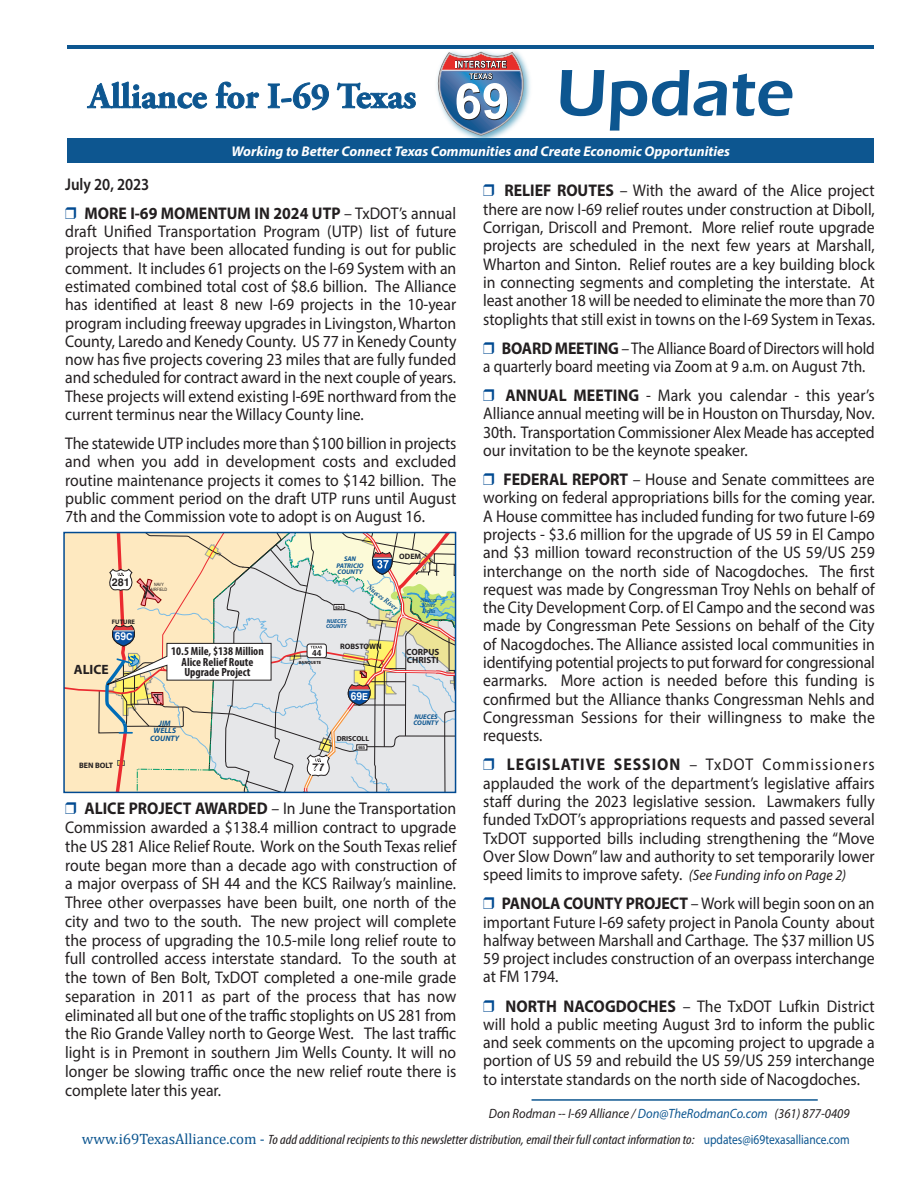
<style>
.page{position:relative;width:918px;height:1188px;background:#fff}
.page>*{position:absolute;margin:0;border:0;box-sizing:border-box;transform-origin:0 0}
.t1{font:600 68.1px "Eras ITC";color:#0d5690}
.minion_subs{font:16.95px/18.3px "Myriad Pro";color:#231f20;text-align:justify;scale:.93 1}
.minion_subs-2{font:600 16.95px "Myriad Pro";color:#231f20;scale:.89 1}
.t2{font:italic 700 14.1px "Myriad Pro";color:#fff}
.minion_subs-3{font:italic condensed 13.5px "Myriad Pro";color:#231f20;scale:1.1 1}
.minion_subs-4{font:italic 13.5px "Myriad Pro";color:#231f20;scale:.93 1}
.t3{font:700 13.5px "Myriad Pro";color:#231f20}
.t4{font:700 condensed 11.85px/10.6px "Myriad Pro";color:#231f20;text-align:center}
.t5{font:700 10.95px "Helvetica";color:#fff;scale:.93 1}
.t6{font:700 10.8px "Helvetica";color:#231f20}
.t7{font:700 10.65px "Helvetica";color:#231f20}
.t8{font:700 9px/8.4px "Myriad Pro";color:#231f20}
.t9{font:700 8.4px "Helvetica";color:#231f20}
.t10{font:italic 700 condensed 7.95px "Minion Pro";color:#0d5690}
.t11{font:700 7.8px "Myriad Pro";color:#231f20}
.t12{font:italic 700 7.8px/7.8px "Myriad Pro";color:#0d5690;text-align:center}
.t13{font:700 7.35px "Myriad Pro";color:#231f20}
.t14{font:italic 700 6.75px/6.8px "Myriad Pro";color:#0d5690;text-align:center}
.t15{font:italic 700 condensed 6.75px/5.6px "Minion Pro";letter-spacing:-.03em;color:#0d5690}
.t16{font:700 6.6px "Myriad Pro";color:#231f20}
.t17{font:italic 700 5.7px/5.7px "Myriad Pro";color:#0d5690}
.t18{font:700 4.5px "Myriad Pro";color:#231f20}
.t19{font:4.5px/4.5px "Arial Narrow";color:#231f20;text-align:center}
.t20{font:700 4.5px "Helvetica";letter-spacing:-.015em;color:#231f20;scale:.95 1}
.t21{font:700 4.5px "Helvetica";letter-spacing:-.015em;color:#231f20}
.s1{font-weight:700}
.s2{font-size:9.6px}
.s3{font-style:italic;font-size:15px}
.s4{color:#0d5690}
.s5{font-family:"Cambria";font-style:normal;font-stretch:normal;font-size:15px;color:#0d5690}
.s6{font-style:normal;font-stretch:normal;color:#0d5690}
</style>
<div class="page">
<div style="left:67px;top:138px;width:807px;height:25px;background:#0d5690"></div>
<hr style="left:67px;top:45px;width:807px;height:3px;background:#0d5690">
<svg style="left:87px;top:81px;width:121px;height:28px"></svg>
<svg style="left:215px;top:81px;width:45px;height:28px"></svg>
<svg style="left:267px;top:82px;width:62px;height:29px"></svg>
<svg style="left:336px;top:82px;width:80px;height:27px"></svg>
<img style="left:432px;top:48px;width:104px;height:90px">
<img style="left:435px;top:51px;width:91px;height:85px">
<svg style="left:66px;top:535px;width:387px;height:255px;background:#e2d9c6"></svg>
<div style="left:63px;top:532px;width:393px;height:261px;border:2px solid #014a91"></div>
<hr style="left:532px;top:1099px;width:286px;height:2px;background:#0d5690">
<p class="t1" style="left:556px;top:54px;width:239px">Update</p>
<p class="t2" style="left:232px;top:142px;width:500px">Working to Better Connect Texas Communities and Create Economic Opportunities</p>
<p class="minion_subs-2" style="left:65px;top:173px;width:96px">July 20, 2023</p>
<p class="minion_subs" style="left:65px;top:204px;width:422px;text-indent:19px"><span class="s1">MORE I-69 MOMENTUM IN 2024 UTP</span> – TxDOT’s annual draft Unified Transportation Program (UTP) list of future projects that have been allocated funding is out for public comment. It includes 61 projects on the I-69 System with an estimated combined total cost of $8.6 billion. The Alliance has identified at least 8 new I-69 projects in the 10-year program including freeway upgrades in Livingston, Wharton County, Laredo and Kenedy County. US 77 in Kenedy County now has five projects covering 23 miles that are fully funded and scheduled for contract award in the next couple of years.<br>These projects will extend existing I-69E northward from the current terminus near the Willacy County line.</p>
<p class="minion_subs" style="left:65px;top:434px;width:422px">The statewide UTP includes more than $100 billion in projects and when you add in development costs and excluded routine maintenance projects it comes to $142 billion. The public comment period on the draft UTP runs until August 7th and the Commission vote to adopt is on August 16.</p>
<p class="t14" style="left:336px;top:555px;width:29px">SAN<br>PATRICIO<br>COUNTY</p>
<p class="t11" style="left:399px;top:551px;width:23px">ODEM</p>
<p class="t6" style="left:112px;top:576px;width:20px">281</p>
<p class="t19" style="left:151px;top:582px;width:18px">NAVY<br>AIRFIELD</p>
<p class="t20" style="left:335px;top:604px;width:9px">624</p>
<p class="t10" style="left:372px;top:582px;width:38px;rotate:38deg">Nueces River</p>
<p class="t15" style="left:421px;top:597px;width:18px">Nueces<br>River<br>Delta</p>
<p class="t16" style="left:112px;top:618px;width:25px">FUTURE</p>
<p class="t5" style="left:115px;top:630px;width:21px">69<span class="s2">C</span></p>
<p class="t17" style="left:326px;top:618px;width:22px">NUECES<br>COUNTY</p>
<p class="t3" style="left:74px;top:660px;width:36px">ALICE</p>
<p class="t4" style="left:171px;top:645px;width:94px">10.5 Mile, $138 Million<br>Alice Relief Route<br>Upgrade Project</p>
<p class="t9" style="left:312px;top:648px;width:11px">44</p>
<p class="t18" style="left:222px;top:661px;width:28px">AGUA DULCE</p>
<p class="t18" style="left:299px;top:660px;width:24px">BANQUETE</p>
<p class="t21" style="left:210px;top:671px;width:7px">44</p>
<p class="t11" style="left:340px;top:642px;width:43px">ROBSTOWN</p>
<p class="t8" style="left:406px;top:647px;width:35px">CORPUS<br>CHRISTI</p>
<p class="t5" style="left:351px;top:689px;width:20px">69<span class="s2">E</span></p>
<p class="t12" style="left:150px;top:719px;width:31px">JIM<br>WELLS<br>COUNTY</p>
<p class="t13" style="left:337px;top:733px;width:34px">DRISCOLL</p>
<p class="t14" style="left:413px;top:713px;width:27px;text-align:left">NUECES<br>COUNTY</p>
<p class="t20" style="left:358px;top:745px;width:9px">665</p>
<p class="t11" style="left:79px;top:760px;width:36px">BEN BOLT</p>
<p class="t7" style="left:312px;top:761px;width:13px">77</p>
<p class="minion_subs" style="left:65px;top:799px;width:422px;line-height:18.8px;text-indent:19px"><span class="s1">ALICE PROJECT AWARDED</span> – In June the Transportation Commission awarded a $138.4 million contract to upgrade the US 281 Alice Relief Route. Work on the South Texas relief route began more than a decade ago with construction of a major overpass of SH 44 and the KCS Railway’s mainline.<br>Three other overpasses have been built, one north of the city and two to the south. The new project will complete the process of upgrading the 10.5-mile long relief route to full controlled access interstate standard. To the south at the town of Ben Bolt, TxDOT completed a one-mile grade separation in 2011 as part of the process that has now eliminated all but one of the traffic stoplights on US 281 from the Rio Grande Valley north to George West. The last traffic light is in Premont in southern Jim Wells County. It will no longer be slowing traffic once the new relief route there is complete later this year.</p>
<p class="minion_subs" style="left:483px;top:181px;width:423px;text-indent:21px"><span class="s1">RELIEF ROUTES</span> – With the award of the Alice project there are now I-69 relief routes under construction at Diboll, Corrigan, Driscoll and Premont. More relief route upgrade projects are scheduled in the next few years at Marshall, Wharton and Sinton. Relief routes are a key building block in connecting segments and completing the interstate. At least another 18 will be needed to eliminate the more than 70 stoplights that still exist in towns on the I-69 System in Texas.</p>
<p class="minion_subs" style="left:483px;top:339px;width:422px;text-indent:18px"><span class="s1">BOARD MEETING</span> – The Alliance Board of Directors will hold a quarterly board meeting via Zoom at 9 a.m. on August 7th.</p>
<p class="minion_subs" style="left:483px;top:386px;width:422px;text-indent:22px"><span class="s1">ANNUAL MEETING</span> - Mark you calendar - this year’s Alliance annual meeting will be in Houston on Thursday, Nov.<br>30th. Transportation Commissioner Alex Meade has accepted our invitation to be the keynote speaker.</p>
<p class="minion_subs" style="left:483px;top:470px;width:423px;text-indent:20px"><span class="s1">FEDERAL REPORT</span> – House and Senate committees are working on federal appropriations bills for the coming year.<br>A House committee has included funding for two future I-69 projects - $3.6 million for the upgrade of US 59 in El Campo and $3 million toward reconstruction of the US 59/US 259 interchange on the north side of Nacogdoches. The first request was made by Congressman Troy Nehls on behalf of the City Development Corp. of El Campo and the second was made by Congressman Pete Sessions on behalf of the City of Nacogdoches. The Alliance assisted local communities in identifying potential projects to put forward for congressional earmarks. More action is needed before this funding is confirmed but the Alliance thanks Congressman Nehls and Congressman Sessions for their willingness to make the requests.</p>
<p class="minion_subs" style="left:483px;top:755px;width:423px;text-indent:23px"><span class="s1">LEGISLATIVE SESSION</span> – TxDOT Commissioners applauded the work of the department’s legislative affairs staff during the 2023 legislative session. Lawmakers fully funded TxDOT’s appropriations requests and passed several TxDOT supported bills including strengthening the “Move Over Slow Down” law and authority to set temporarily lower speed limits to improve safety. <span class="s3">(See Funding info on Page 2)</span></p>
<p class="minion_subs" style="left:483px;top:894px;width:422px;text-indent:19px"><span class="s1">PANOLA COUNTY PROJECT</span> – Work will begin soon on an important Future I-69 safety project in Panola County about halfway between Marshall and Carthage. The $37 million US 59 project includes construction of an overpass interchange at FM 1794.</p>
<p class="minion_subs" style="left:483px;top:996px;width:422px;text-indent:22px"><span class="s1">NORTH NACOGDOCHES</span> – The TxDOT Lufkin District will hold a public meeting August 3rd to inform the public and seek comments on the upcoming project to upgrade a portion of US 59 and rebuild the US 59/US 259 interchange to interstate standards on the north side of Nacogdoches.</p>
<p class="minion_subs-4" style="left:489px;top:1105px;width:390px">Don Rodman -- I-69 Alliance / <span class="s4">Don@TheRodmanCo.com</span> (361) 877-0409</p>
<p class="minion_subs-3" style="left:82px;top:1132px;width:700px"><span class="s5">www.i69TexasAlliance.com -</span> To add additional recipients to this newsletter distribution, email their full contact information to: <span class="s6">updates@i69texasalliance.com</span></p>
</div>
